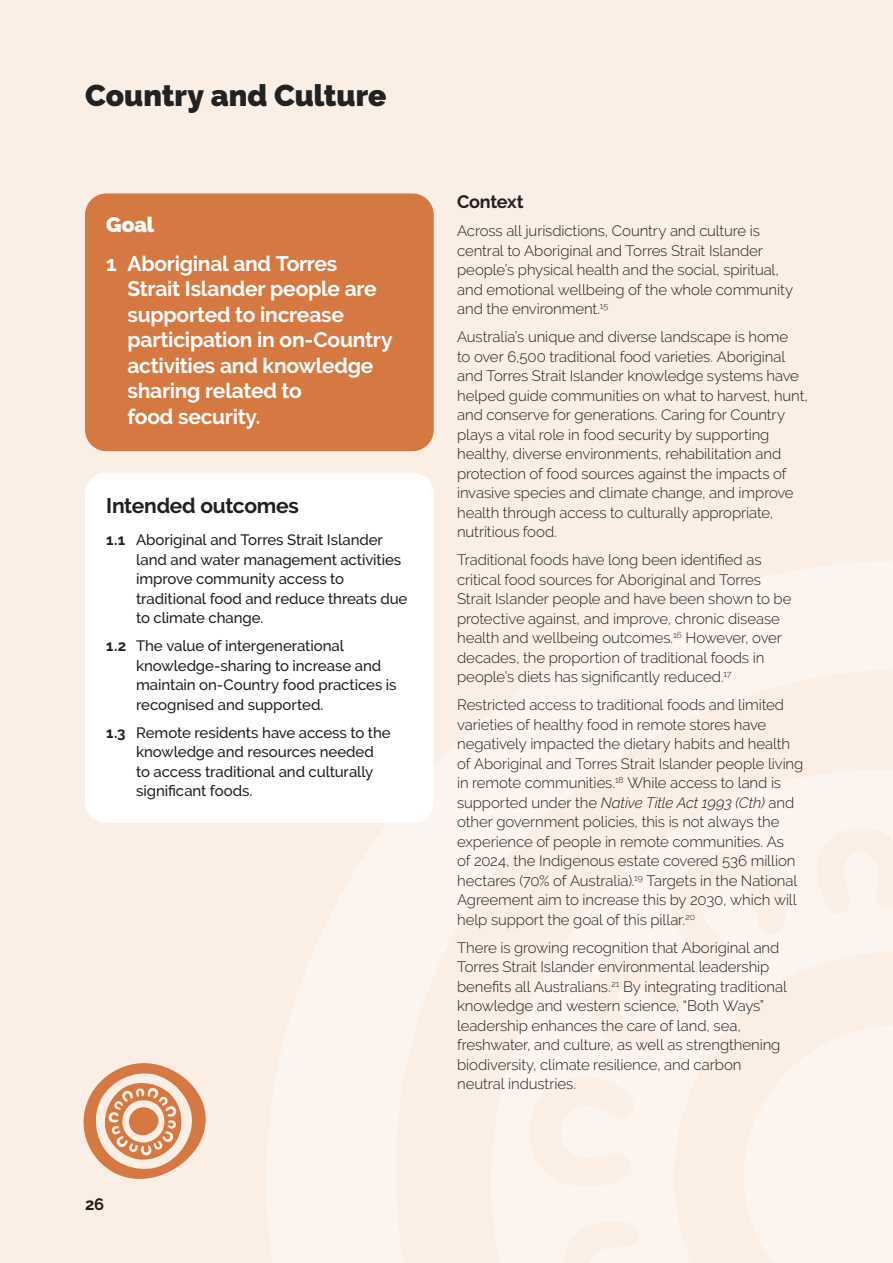
<style>
.page{position:relative;width:893px;height:1263px;background:#faeee5}
.page>*{position:absolute;margin:0;border:0;box-sizing:border-box;transform-origin:0 0}
.t1{font:900 30px "Raleway";color:#222}
.t2{font:700 21px/25.5px "Raleway";letter-spacing:-.015em;color:#fff}
.t3{font:700 21px "Raleway";letter-spacing:-.015em;color:#231f20}
.t4{font:900 21px "Raleway";color:#fff}
.t5{font:700 18px "Raleway";letter-spacing:-.015em;color:#231f20}
.t6{font:700 16.5px "Raleway";color:#231f20}
.t7{font:300 15px/19.5px "Raleway";letter-spacing:-.005em;color:#231f20}
.t8{font:500 15px/19.5px "Raleway";letter-spacing:-.005em;color:#231f20}
.s1{font-weight:700}
.s2{font-style:italic}
</style>
<div class="page">
<div style="left:85px;top:193px;width:349px;height:258px;background:#d67841;border-radius:21px"></div>
<div style="left:85px;top:472px;width:349px;height:351px;background:#fff;border-radius:21px"></div>
<svg style="left:83px;top:1063px;width:123px;height:116px"></svg>
<h1 class="t1" style="left:85px;top:78px;width:303px">Country and Culture</h1>
<h2 class="t4" style="left:106px;top:213px;width:50px">Goal</h2>
<h2 class="t2" style="left:128px;top:251px;width:267px;text-indent:-21px">1 Aboriginal and Torres<br>Strait Islander people are supported to increase participation in on-Country activities and knowledge sharing related to<br>food security.</h2>
<h2 class="t3" style="left:106px;top:493px;width:194px">Intended outcomes</h2>
<p class="t8" style="left:136px;top:530px;width:273px;text-indent:-30px"><span class="s1">1.1</span> Aboriginal and Torres Strait Islander land and water management activities improve community access to traditional food and reduce threats due to climate change.</p>
<p class="t8" style="left:136px;top:636px;width:262px;text-indent:-30px"><span class="s1">1.2</span> The value of intergenerational knowledge-sharing to increase and maintain on-Country food practices is recognised and supported.</p>
<p class="t8" style="left:136px;top:723px;width:256px;text-indent:-30px"><span class="s1">1.3</span> Remote residents have access to the knowledge and resources needed to access traditional and culturally significant foods.</p>
<p class="t6" style="left:85px;top:1195px;width:21px">26</p>
<p class="t5" style="left:457px;top:192px;width:68px">Context</p>
<p class="t7" style="left:457px;top:221px;width:337px">Across all jurisdictions, Country and culture is central to Aboriginal and Torres Strait Islander people’s physical health and the social, spiritual, and emotional wellbeing of the whole community and the environment.<sup>15</sup></p>
<p class="t7" style="left:457px;top:327px;width:352px">Australia’s unique and diverse landscape is home<br>to over 6,500 traditional food varieties. Aboriginal and Torres Strait Islander knowledge systems have helped guide communities on what to harvest, hunt, and conserve for generations. Caring for Country plays a vital role in food security by supporting healthy, diverse environments, rehabilitation and protection of food sources against the impacts of invasive species and climate change, and improve health through access to culturally appropriate, nutritious food.</p>
<p class="t7" style="left:457px;top:550px;width:336px">Traditional foods have long been identified as critical food sources for Aboriginal and Torres Strait Islander people and have been shown to be protective against, and improve, chronic disease health and wellbeing outcomes.<sup>16</sup> However, over decades, the proportion of traditional foods in people’s diets has significantly reduced.<sup>17</sup></p>
<p class="t7" style="left:457px;top:695px;width:348px">Restricted access to traditional foods and limited varieties of healthy food in remote stores have negatively impacted the dietary habits and health of Aboriginal and Torres Strait Islander people living in remote communities.<sup>18</sup> While access to land is supported under the <span class="s2">Native Title Act 1993 (Cth)</span> and other government policies, this is not always the experience of people in remote communities. As<br>of 2024, the Indigenous estate covered 536 million hectares (70% of Australia).<sup>19</sup> Targets in the National Agreement aim to increase this by 2030, which will help support the goal of this pillar.<sup>20</sup></p>
<p class="t7" style="left:457px;top:938px;width:331px">There is growing recognition that Aboriginal and Torres Strait Islander environmental leadership benefits all Australians.<sup>21</sup> By integrating traditional knowledge and western science, “Both Ways” leadership enhances the care of land, sea, freshwater, and culture, as well as strengthening biodiversity, climate resilience, and carbon neutral industries.</p>
</div>
